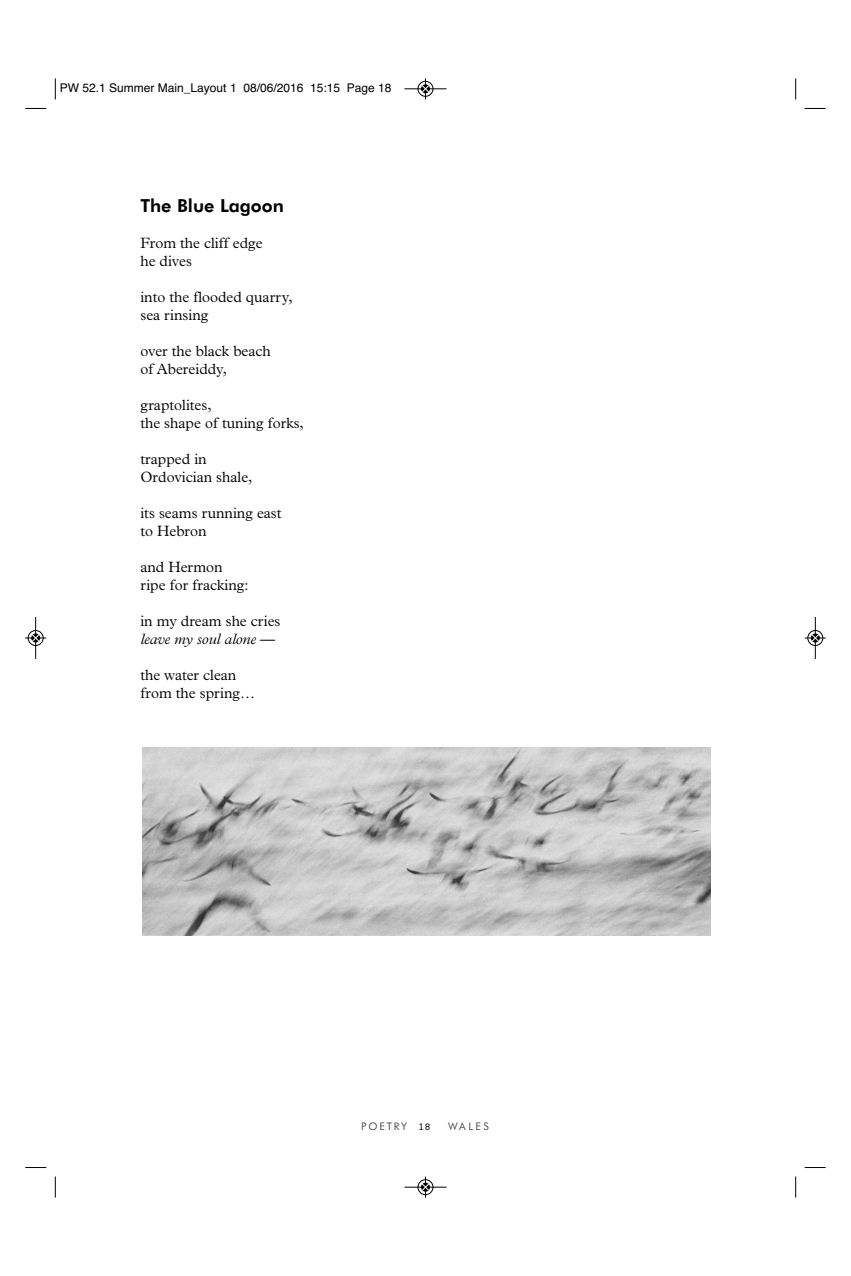
<style>
.page{position:relative;width:851px;height:1276px;background:#fff}
.page>*{position:absolute;margin:0;border:0;box-sizing:border-box;transform-origin:0 0}
.t1{font:800 18px "Futura BT";color:#000}
.t2{font:300 15px/18px "Plantin";color:#000}
.t3{font:12px "Helvetica";color:#000}
.t4{font:10.5px "Futura BT";letter-spacing:.175em;color:#4d4d4d}
.t5{font:10.5px "Courier";color:#000}
.s1{font-style:italic}
</style>
<div class="page">
<img style="left:142px;top:747px;width:568px;height:188px">
<svg style="left:55px;top:78px;width:1px;height:21px"></svg>
<svg style="left:25px;top:108px;width:21px;height:1px"></svg>
<svg style="left:795px;top:78px;width:1px;height:21px"></svg>
<svg style="left:804px;top:108px;width:21px;height:1px"></svg>
<svg style="left:55px;top:1176px;width:1px;height:21px"></svg>
<svg style="left:25px;top:1167px;width:21px;height:1px"></svg>
<svg style="left:795px;top:1176px;width:1px;height:21px"></svg>
<svg style="left:804px;top:1167px;width:21px;height:1px"></svg>
<div style="left:417px;top:81px;width:16px;height:16px;border:1px solid #fff;border-radius:50%"></div>
<hr style="left:404px;top:89px;width:42px;height:1px;background:#000">
<div style="left:418px;top:81px;width:15px;height:15px;border:1px solid #000;border-radius:50%"></div>
<svg style="left:421px;top:78px;width:8px;height:21px"></svg>
<div style="left:417px;top:1179px;width:16px;height:16px;border:1px solid #fff;border-radius:50%"></div>
<hr style="left:404px;top:1187px;width:42px;height:1px;background:#000">
<div style="left:418px;top:1179px;width:15px;height:15px;border:1px solid #000;border-radius:50%"></div>
<svg style="left:421px;top:1176px;width:8px;height:21px"></svg>
<div style="left:28px;top:630px;width:16px;height:16px;border:1px solid #fff;border-radius:50%"></div>
<hr style="left:35px;top:617px;width:1px;height:42px;background:#000">
<div style="left:28px;top:630px;width:15px;height:15px;border:1px solid #000;border-radius:50%"></div>
<svg style="left:25px;top:634px;width:21px;height:8px"></svg>
<div style="left:807px;top:630px;width:16px;height:16px;border:1px solid #fff;border-radius:50%"></div>
<hr style="left:814px;top:617px;width:1px;height:42px;background:#000">
<div style="left:807px;top:630px;width:15px;height:15px;border:1px solid #000;border-radius:50%"></div>
<svg style="left:804px;top:634px;width:21px;height:8px"></svg>
<p class="t3" style="left:60px;top:83px;width:333px">PW 52.1 Summer Main_Layout 1 08/06/2016 15:15 Page 18</p>
<p class="t1" style="left:140px;top:197px;width:145px">The Blue Lagoon</p>
<p class="t2" style="left:140px;top:235px;width:124px">From the cliff edge he dives</p>
<p class="t2" style="left:140px;top:289px;width:154px">into the flooded quarry, sea rinsing</p>
<p class="t2" style="left:140px;top:343px;width:132px">over the black beach of Abereiddy,</p>
<p class="t2" style="left:140px;top:397px;width:165px">graptolites,<br>the shape of tuning forks,</p>
<p class="t2" style="left:140px;top:451px;width:113px">trapped in<br>Ordovician shale,</p>
<p class="t2" style="left:140px;top:505px;width:143px">its seams running east to Hebron</p>
<p class="t2" style="left:140px;top:559px;width:110px">and Hermon ripe for fracking:</p>
<p class="t2" style="left:140px;top:613px;width:142px">in my dream she cries <span class="s1">leave my soul alone</span> —</p>
<p class="t2" style="left:140px;top:667px;width:116px">the water clean from the spring…</p>
<p class="t4" style="left:361px;top:1121px;width:47px">POETRY</p>
<p class="t4" style="left:448px;top:1121px;width:42px">WALES</p>
<p class="t5" style="left:418px;top:1122px;width:14px">18</p>
</div>
